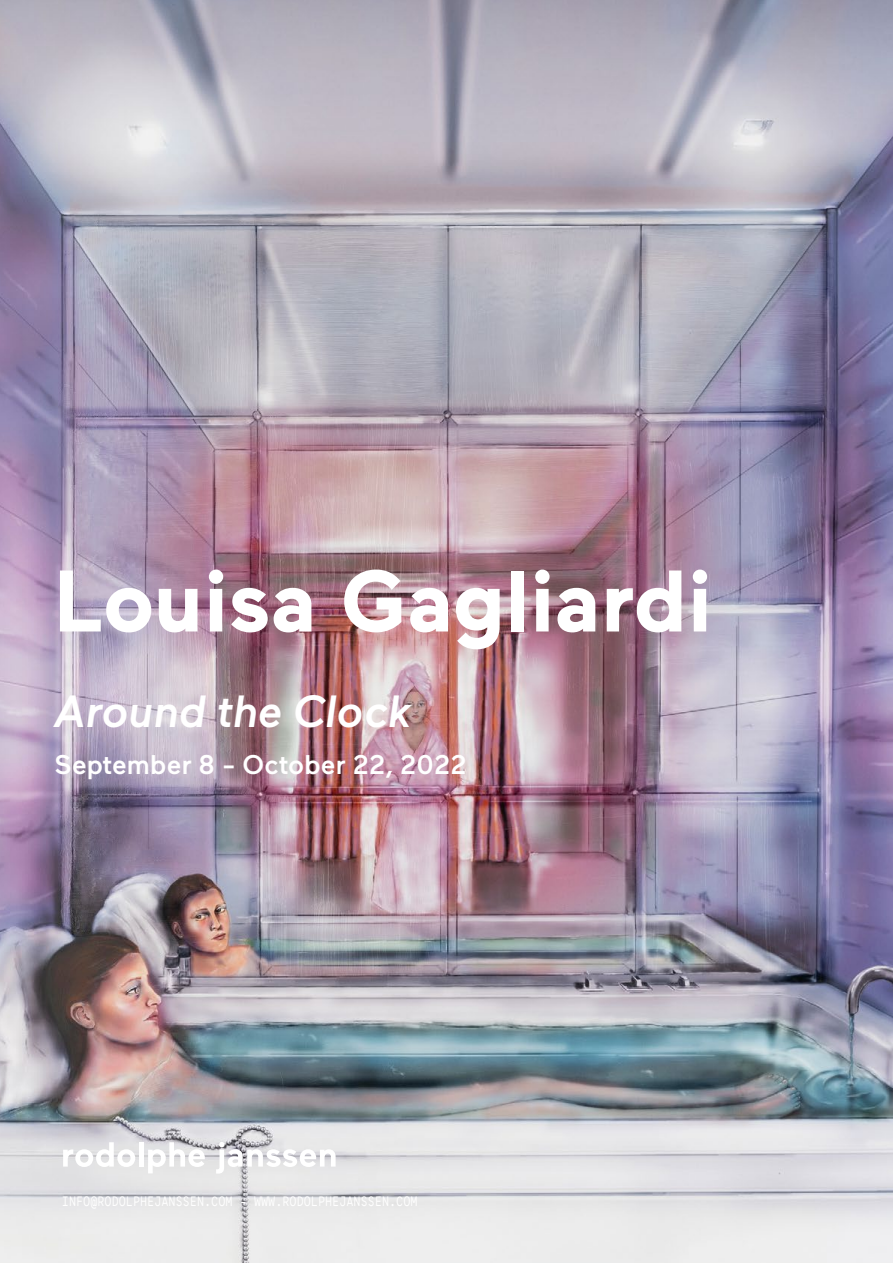
<style>
.page{position:relative;width:893px;height:1263px;background:#fff}
.page>*{position:absolute;margin:0;border:0;box-sizing:border-box;transform-origin:0 0}
.t1{font:700 87px "RJ Maax";color:#fff}
.t2{font:italic 600 45px "RJ Maax";color:#fff}
.t3{font:500 27px "RJ Maax";color:#fff}
.t4{font:13.5px "RJ Maax Mono";color:#fff;scale:.85 1}
</style>
<div class="page">
<img style="left:0;top:0;width:893px;height:1263px">
<svg style="left:63px;top:1142px;width:72px;height:25px"></svg>
<div style="left:139px;top:1142px;width:5px;height:24px;background:#fff"></div>
<svg style="left:148px;top:1142px;width:57px;height:31px"></svg>
<svg style="left:216px;top:1142px;width:120px;height:31px"></svg>
<h1 class="t1" style="left:54px;top:554px;width:660px">Louisa Gagliardi</h1>
<h2 class="t2" style="left:54px;top:687px;width:360px">Around the Clock</h2>
<h3 class="t3" style="left:54px;top:750px;width:414px">September 8 - October 22, 2022</h3>
<p class="t4" style="left:62px;top:1193px;width:420px">INFO@RODOLPHEJANSSEN.COM - WWW.RODOLPHEJANSSEN.COM</p>
</div>
